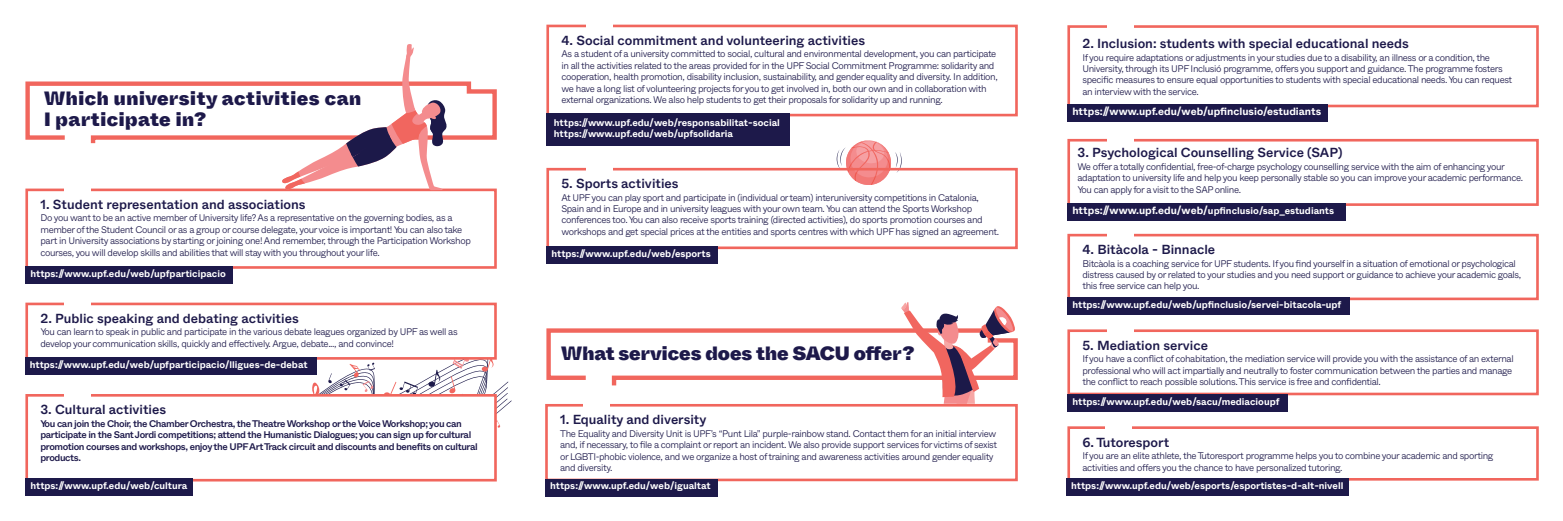
<style>
.page{position:relative;width:1563px;height:521px;background:#fff}
.page>*{position:absolute;margin:0;border:0;box-sizing:border-box;transform-origin:0 0}
.t1{font:900 19.25px "Whyte Inktrap";letter-spacing:.03em;color:#1d194a}
.t2{font:900 19.25px "Whyte Inktrap";color:#1d194a}
.t3{font:500 13.12px "Whyte";color:#1d194a}
.web{font:700 10.5px "Whyte";color:#fff}
.t4{font:300 9.62px/11.4px "Whyte";letter-spacing:-.04em;color:#1d194a}
.web-2{font:700 9.62px "Whyte";color:#fff}
.t5{font:500 9.62px/11.4px "Whyte";letter-spacing:-.04em;color:#1d194a}
.s1{font-size:10.5px}
</style>
<div class="page">
<svg style="left:312px;top:360px;width:200px;height:68px"></svg>
<svg style="left:836px;top:140px;width:65px;height:45px"></svg>
<div style="left:546px;top:168px;width:472px;height:81px;border:3px solid #f1665d"></div>
<div style="left:546px;top:247px;width:171px;height:17px;background:#1d194a"></div>
<div style="left:586px;top:164px;width:26px;height:13px;background:#fff"></div>
<div style="left:25px;top:189px;width:472px;height:80px;border:3px solid #f1665d"></div>
<div style="left:25px;top:266px;width:208px;height:17px;background:#1d194a"></div>
<div style="left:65px;top:184px;width:26px;height:13px;background:#fff"></div>
<div style="left:25px;top:303px;width:472px;height:57px;border:3px solid #f1665d"></div>
<div style="left:25px;top:357px;width:291px;height:18px;background:#1d194a"></div>
<div style="left:64px;top:297px;width:26px;height:13px;background:#fff"></div>
<svg style="left:25px;top:44px;width:472px;height:148px"></svg>
<div style="left:1067px;top:139px;width:471px;height:67px;border:3px solid #f1665d"></div>
<div style="left:1067px;top:203px;width:279px;height:18px;background:#1d194a"></div>
<div style="left:1107px;top:132px;width:26px;height:13px;background:#fff"></div>
<div style="left:1067px;top:25px;width:471px;height:82px;border:3px solid #f1665d"></div>
<div style="left:1067px;top:105px;width:261px;height:17px;background:#1d194a"></div>
<div style="left:1107px;top:20px;width:26px;height:14px;background:#fff"></div>
<div style="left:27px;top:395px;width:468px;height:85px;background:#fff"></div>
<div style="left:25px;top:394px;width:472px;height:87px;border:3px solid #f1665d"></div>
<div style="left:25px;top:479px;width:168px;height:17px;background:#1d194a"></div>
<div style="left:65px;top:388px;width:26px;height:14px;background:#fff"></div>
<div style="left:546px;top:25px;width:472px;height:91px;border:3px solid #f1665d"></div>
<div style="left:546px;top:114px;width:244px;height:32px;background:#1d194a"></div>
<div style="left:586px;top:20px;width:26px;height:13px;background:#fff"></div>
<div style="left:1067px;top:234px;width:471px;height:66px;border:3px solid #f1665d"></div>
<div style="left:1067px;top:297px;width:282px;height:17px;background:#1d194a"></div>
<div style="left:1107px;top:229px;width:26px;height:14px;background:#fff"></div>
<div style="left:1067px;top:329px;width:471px;height:66px;border:3px solid #f1665d"></div>
<div style="left:1067px;top:394px;width:221px;height:18px;background:#1d194a"></div>
<div style="left:1107px;top:323px;width:26px;height:13px;background:#fff"></div>
<svg style="left:546px;top:302px;width:472px;height:102px"></svg>
<div style="left:583px;top:392px;width:27px;height:13px;background:#fff"></div>
<div style="left:545px;top:404px;width:473px;height:77px;border:3px solid #f1665d"></div>
<div style="left:545px;top:479px;width:172px;height:17px;background:#1d194a"></div>
<div style="left:583px;top:394px;width:27px;height:13px;background:#fff"></div>
<div style="left:1067px;top:426px;width:471px;height:55px;border:3px solid #f1665d"></div>
<div style="left:1066px;top:479px;width:282px;height:17px;background:#1d194a"></div>
<div style="left:1105px;top:422px;width:26px;height:14px;background:#fff"></div>
<h1 class="t1" style="left:44px;top:83px;width:319px">Which university activities can</h1>
<h1 class="t1" style="left:44px;top:104px;width:164px">I participate in?</h1>
<h2 class="t3" style="left:40px;top:194px;width:267px">1. Student representation and associations</h2>
<p class="t4" style="left:40px;top:212px;width:432px">Do you want to be an active member of University life? As a representative on the governing bodies, as a member of the Student Council or as a group or course delegate, your voice is important! You can also take part in University associations by starting or joining one! And remember, through the Participation Workshop courses, you will develop skills and abilities that will stay with you throughout your life.</p>
<p class="web-2" style="left:30px;top:266px;width:197px">https://www.upf.edu/web/upfparticipacio</p>
<h2 class="t3" style="left:40px;top:308px;width:260px">2. Public speaking and debating activities</h2>
<p class="t4" style="left:40px;top:326px;width:419px">You can learn to speak in public and participate in the various debate leagues organized by UPF as well as develop your communication skills, quickly and effectively. Argue, debate..., and convince!</p>
<p class="web-2" style="left:30px;top:357px;width:279px">https://www.upf.edu/web/upfparticipacio/lligues-de-debat</p>
<h2 class="t3" style="left:40px;top:399px;width:127px">3. Cultural activities</h2>
<h2 class="t5" style="left:40px;top:417px;width:439px">You can join the Choir, the Chamber Orchestra, the Theatre Workshop or the Voice Workshop; you can participate in the Sant Jordi competitions; attend the Humanistic Dialogues; you can sign up for cultural promotion courses and workshops, enjoy the UPF Art Track circuit and discounts and benefits on cultural products.</h2>
<p class="web-2" style="left:30px;top:478px;width:158px">https://www.upf.edu/web/cultura</p>
<h2 class="t3" style="left:561px;top:30px;width:305px">4. Social commitment and volunteering activities</h2>
<p class="t4" style="left:561px;top:48px;width:438px">As a student of a university committed to social, cultural and environmental development, you can participate in all the activities related to the areas provided for in the UPF Social Commitment Programme: solidarity and cooperation, health promotion, disability inclusion, sustainability, and gender equality and diversity. In addition, we have a long list of volunteering projects for you to get involved in, both our own and in collaboration with external organizations. We also help students to get their proposals for solidarity up and running.</p>
<p class="web-2" style="left:554px;top:115px;width:228px">https://www.upf.edu/web/responsabilitat-social</p>
<p class="web-2" style="left:554px;top:126px;width:181px">https://www.upf.edu/web/upfsolidaria</p>
<h2 class="t3" style="left:561px;top:173px;width:119px">5. Sports activities</h2>
<p class="t4" style="left:561px;top:191px;width:439px">At UPF you can play sport and participate in (individual or team) interuniversity competitions in Catalonia, Spain and in Europe and in university leagues with your own team. You can attend the Sports Workshop conferences too. You can also receive sports training (directed activities), do sports promotion courses and workshops and get special prices at the entities and sports centres with which UPF has signed an agreement.</p>
<p class="web-2" style="left:551px;top:246px;width:161px">https://www.upf.edu/web/esports</p>
<h2 class="t2" style="left:561px;top:338px;width:355px">What services does the SACU offer?</h2>
<h2 class="t3" style="left:560px;top:409px;width:148px">1. Equality and diversity</h2>
<p class="t4" style="left:560px;top:427px;width:438px">The Equality and Diversity Unit is UPF’s “Punt Lila” purple-rainbow stand. Contact them for an initial interview and, if necessary, to file a complaint or report an incident. We also provide support services for victims of sexist or LGBTI-phobic violence, and we organize a host of training and awareness activities around gender equality and diversity.</p>
<p class="web-2" style="left:550px;top:478px;width:162px">https://www.upf.edu/web/igualtat</p>
<h2 class="t3" style="left:1082px;top:33px;width:328px">2. Inclusion: students with special educational needs</h2>
<p class="t4" style="left:1082px;top:51px;width:431px">If you require adaptations or adjustments in your studies due to a disability, an illness or a condition, the University, through its UPF Inclusió programme, offers you support and guidance. The programme fosters specific measures to ensure equal opportunities to students with special educational needs. You can request an interview with the service.</p>
<p class="web" style="left:1072px;top:103px;width:250px">https://www.upf.edu/web/upfinclusio/estudiants</p>
<h2 class="t3" style="left:1077px;top:142px;width:266px">3. Psychological Counselling Service (SAP)</h2>
<p class="t4" style="left:1077px;top:160px;width:447px">We offer a totally confidential, free-of-charge psychology counselling service with the aim of enhancing your adaptation to university life and help you keep personally stable so you can improve your academic performance.<br>You can apply for a visit to the SAP online.</p>
<p class="web-2" style="left:1072px;top:203px;width:263px"><span class="s1">https://www.upf.edu/web/</span>upfinclusio/sap_estudiants</p>
<h2 class="t3" style="left:1082px;top:239px;width:134px">4. Bitàcola - Binnacle</h2>
<p class="t4" style="left:1082px;top:257px;width:440px">Bitcàola is a coaching service for UPF students. If you find yourself in a situation of emotional or psychological distress caused by or related to your studies and you need support or guidance to achieve your academic goals, this free service can help you.</p>
<p class="web-2" style="left:1072px;top:297px;width:270px">https://www.upf.edu/web/upfinclusio/servei-bitacola-upf</p>
<h2 class="t3" style="left:1082px;top:335px;width:127px">5. Mediation service</h2>
<p class="t4" style="left:1082px;top:352px;width:433px">If you have a conflict of cohabitation, the mediation service will provide you with the assistance of an external professional who will act impartially and neutrally to foster communication between the parties and manage the conflict to reach possible solutions. This service is free and confidential.</p>
<p class="web-2" style="left:1072px;top:394px;width:208px">https://www.upf.edu/web/sacu/mediacioupf</p>
<h2 class="t3" style="left:1082px;top:432px;width:88px">6. Tutoresport</h2>
<p class="t4" style="left:1082px;top:449px;width:412px">If you are an elite athlete, the Tutoresport programme helps you to combine your academic and sporting activities and offers you the chance to have personalized tutoring.</p>
<p class="web-2" style="left:1071px;top:478px;width:274px">https://www.upf.edu/web/esports/esportistes-d-alt-nivell</p>
</div>
